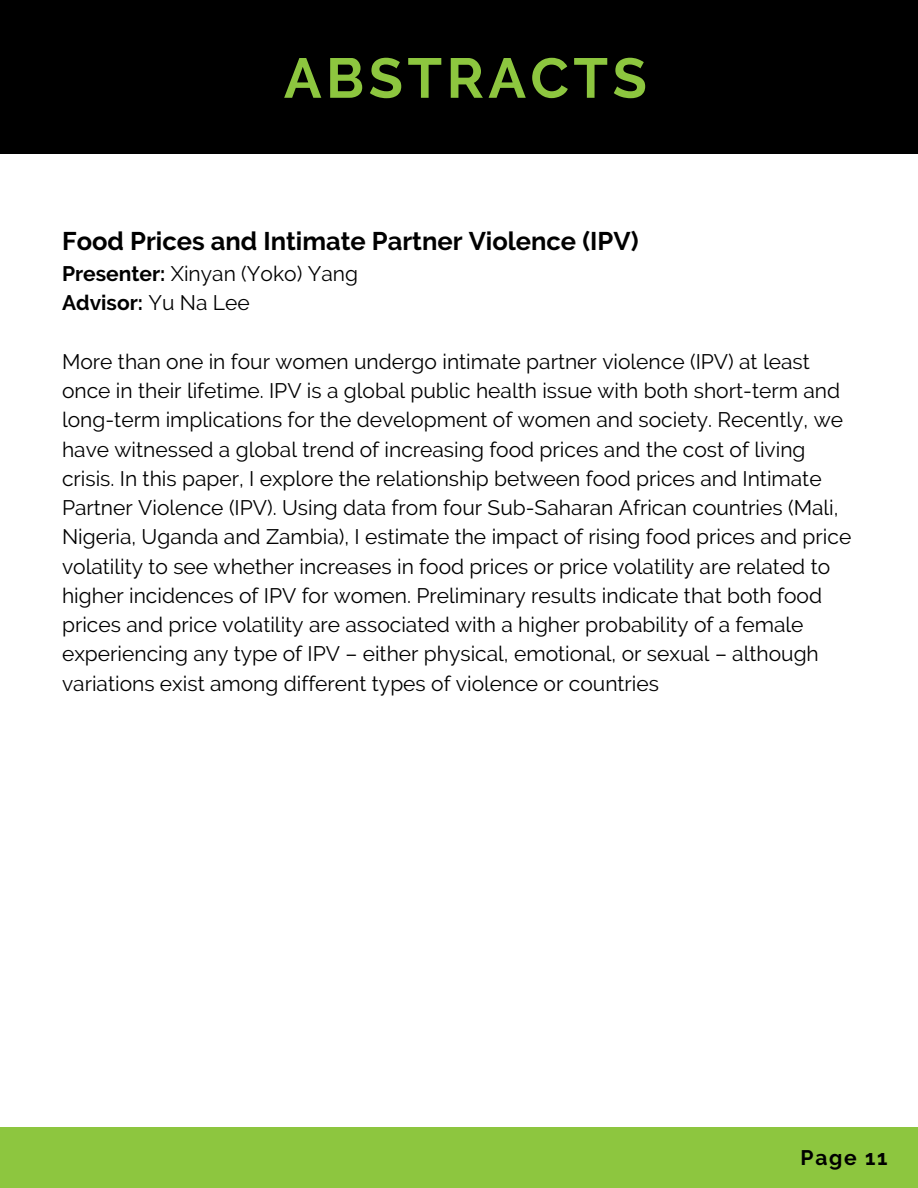
<style>
.page{position:relative;width:918px;height:1188px;background:#fff}
.page>*{position:absolute;margin:0;border:0;box-sizing:border-box;transform-origin:0 0}
.t1{font:700 55.95px "Raleway";letter-spacing:.08em;color:#8dc63f}
.t2{font:700 25.5px "Raleway";color:#000}
.t3{font:21px/29.2px "Raleway";color:#000}
.t4{font:700 21px "Raleway";letter-spacing:.08em;color:#000}
.s1{font-weight:700}
</style>
<div class="page">
<div style="left:0;top:0;width:918px;height:154px;background:#000"></div>
<div style="left:0;top:1127px;width:918px;height:61px;background:#8dc63f"></div>
<p class="t1" style="left:284px;top:45px;width:364px">ABSTRACTS</p>
<h2 class="t2" style="left:62px;top:226px;width:578px">Food Prices and Intimate Partner Violence (IPV)</h2>
<h2 class="t3" style="left:62px;top:259px;width:297px"><span class="s1">Presenter:</span> Xinyan (Yoko) Yang<br><span class="s1">Advisor:</span> Yu Na Lee</h2>
<p class="t3" style="left:62px;top:347px;width:791px">More than one in four women undergo intimate partner violence (IPV) at least once in their lifetime. IPV is a global public health issue with both short-term and long-term implications for the development of women and society. Recently, we have witnessed a global trend of increasing food prices and the cost of living crisis. In this paper, I explore the relationship between food prices and Intimate Partner Violence (IPV). Using data from four Sub-Saharan African countries (Mali, Nigeria, Uganda and Zambia), I estimate the impact of rising food prices and price volatility to see whether increases in food prices or price volatility are related to higher incidences of IPV for women. Preliminary results indicate that both food prices and price volatility are associated with a higher probability of a female experiencing any type of IPV – either physical, emotional, or sexual – although variations exist among different types of violence or countries</p>
<h1 class="t4" style="left:801px;top:1146px;width:88px">Page 11</h1>
</div>
